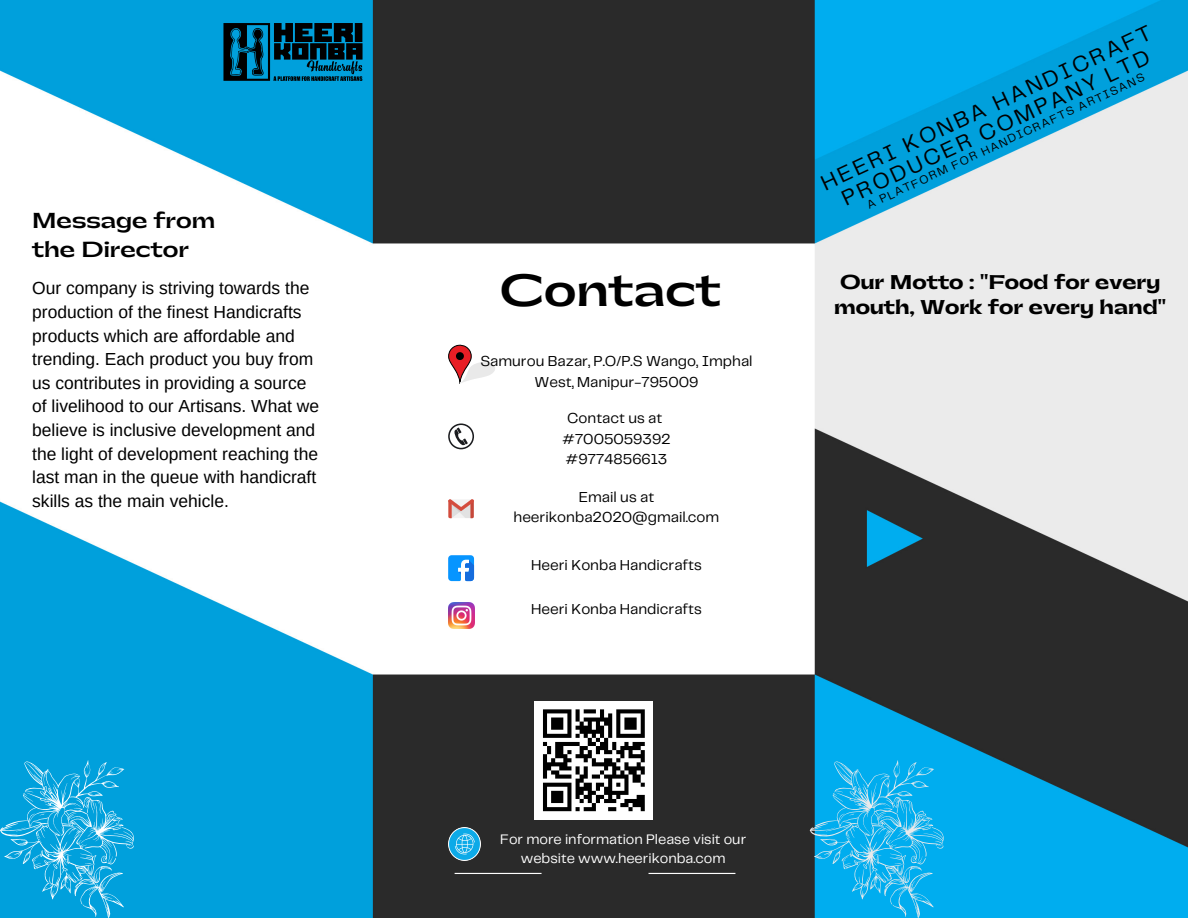
<style>
.page{position:relative;width:1188px;height:918px;background:#fff}
.page>*{position:absolute;margin:0;border:0;box-sizing:border-box;transform-origin:0 0}
.t1{font:700 42.15px "Gatwick";color:#000}
.t2{font:22.5px/21.9px "Telegraf";color:#000;text-align:center}
.t3{font:700 20.4px/28.2px "Gatwick";color:#000}
.t4{font:800 18.75px/25.8px "Gatwick";color:#000;text-align:center}
.t5{font:17.4px/23.7px "Arimo";color:#000}
.t6{font:15px/20.2px "Telegraf";color:#000;text-align:center}
.t7{font:14.4px/19.2px "Telegraf";color:#fff;text-align:center}
.t8{font:12px "Telegraf";color:#000}
</style>
<div class="page">
<img style="left:0;top:0;width:1188px;height:918px">
<div style="left:535px;top:701px;width:118px;height:118px;background:#fff"></div>
<svg style="left:543px;top:709px;width:102px;height:102px"></svg>
<svg style="left:448px;top:555px;width:26px;height:26px"></svg>
<img style="left:448px;top:602px;width:26px;height:26px">
<img style="left:448px;top:827px;width:33px;height:33px">
<img style="left:222px;top:16px;width:143px;height:71px">
<svg style="left:810px;top:760px;width:134px;height:158px;background:#1dafe7"></svg>
<svg style="left:0;top:760px;width:134px;height:158px;background:#1eabe0"></svg>
<svg style="left:448px;top:345px;width:47px;height:39px"></svg>
<svg style="left:448px;top:423px;width:26px;height:26px"></svg>
<svg style="left:448px;top:499px;width:26px;height:19px"></svg>
<p class="t3" style="left:32px;top:208px;width:185px">Message from the Director</p>
<p class="t5" style="left:32px;top:276px;width:288px">Our company is striving towards the production of the finest Handicrafts products which are affordable and trending. Each product you buy from us contributes in providing a source of livelihood to our Artisans. What we believe is inclusive development and the light of development reaching the last man in the queue with handicraft skills as the main vehicle.</p>
<p class="t2" style="left:818px;top:175px;width:364px;rotate:-25deg">HEERI KONBA HANDICRAFT<br>PRODUCER COMPANY LTD</p>
<p class="t8" style="left:865px;top:201px;width:307px;rotate:-25deg">A PLATFORM FOR HANDICRAFTS ARTISANS</p>
<h1 class="t1" style="left:500px;top:269px;width:223px">Contact</h1>
<p class="t4" style="left:834px;top:269px;width:334px">Our Motto : "Food for every mouth, Work for every hand"</p>
<p class="t6" style="left:480px;top:352px;width:274px">Samurou Bazar, P.O/P.S Wango, Imphal<br>West, Manipur-795009</p>
<p class="t6" style="left:562px;top:409px;width:110px">Contact us at #7005059392 #9774856613</p>
<p class="t6" style="left:514px;top:487px;width:207px">Email us at heerikonba2020@gmail.com</p>
<p class="t6" style="left:531px;top:556px;width:172px">Heeri Konba Handicrafts</p>
<p class="t6" style="left:531px;top:600px;width:172px">Heeri Konba Handicrafts</p>
<p class="t7" style="left:500px;top:830px;width:247px">For more information Please visit our website www.heerikonba.com</p>
</div>
